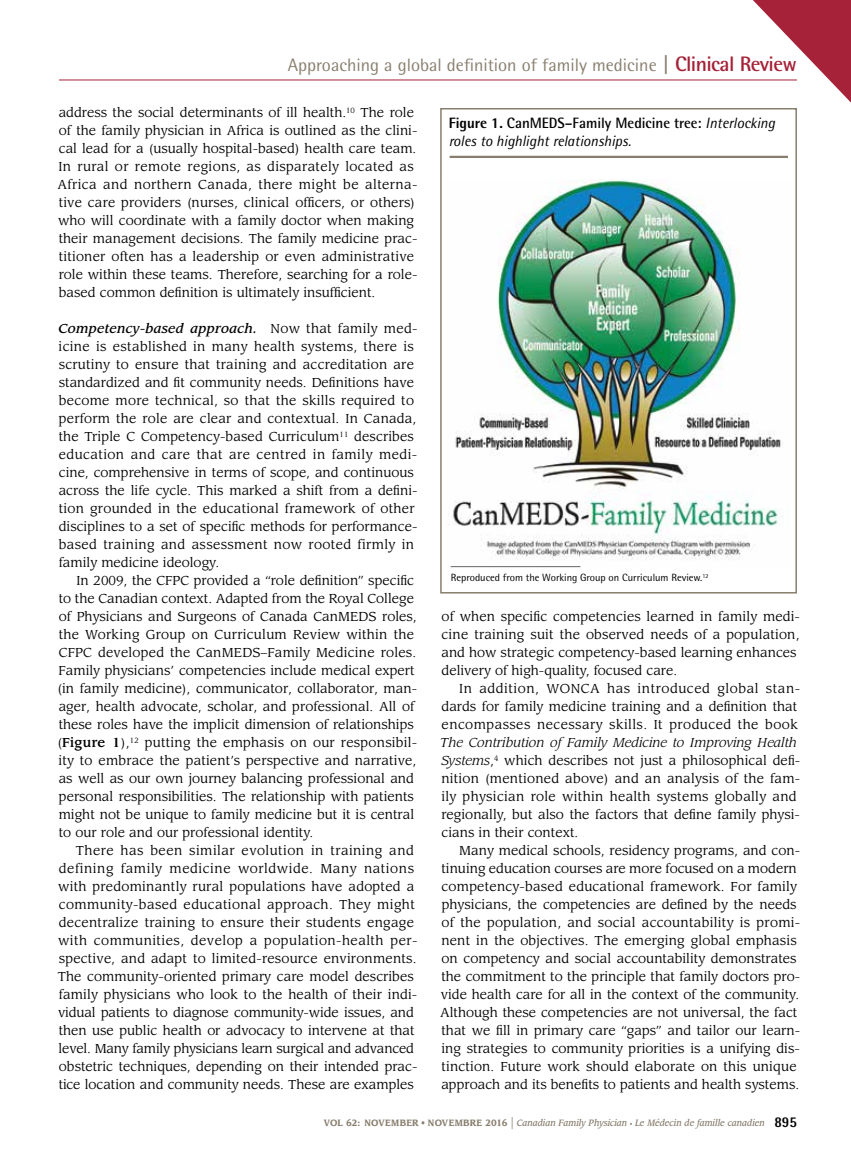
<style>
.page{position:relative;width:851px;height:1161px;background:#fff}
.page>*{position:absolute;margin:0;border:0;box-sizing:border-box;transform-origin:0 0}
.t1{font:18px "Rotis Semi Sans Std";color:#887e6e}
.t2{font:italic 15px/18px "Rotis Semi Sans Std";color:#000}
.t3{font:12.75px/18px "Leawood Std";letter-spacing:.005em;color:#000}
.t4{font:12.75px/18px "Leawood Std";letter-spacing:.035em;color:#000}
.t5{font:10.5px "Rotis Semi Sans Std";color:#000}
.t6{font:italic 500 9px "Leawood Std";color:#887e6e;scale:.9 1}
.s1{font-weight:700;font-size:21px}
.s2{font-weight:700;font-size:21px;color:#a52238}
.s3{font-weight:500;font-style:italic}
.s4{font-weight:500}
.s5{font-weight:800;font-style:normal}
.s6{font-weight:700;font-style:normal}
.s7{font-style:italic}
.s8{font-weight:400;font-style:normal}
.s9{font-weight:400;font-style:normal;font-size:15px}
.s10{font-style:normal;font-size:6px}
.s11{font-family:"Rotis Semi Sans Std";font-weight:800;font-style:normal;font-size:15px;color:#000}
</style>
<div class="page">
<hr style="left:59px;top:80px;width:737px;height:1px;background:#a52238">
<svg style="left:733px;top:0;width:117px;height:134px"></svg>
<div style="left:441px;top:109px;width:355px;height:484px;background:#fff"></div>
<hr style="left:449px;top:156px;width:338px;height:2px;background:#887e6e">
<img style="left:450px;top:180px;width:331px;height:387px">
<hr style="left:451px;top:566px;width:129px;height:1px;background:#6d6e71">
<div style="left:440px;top:108px;width:356px;height:486px;border:2px solid #887e6e"></div>
<h1 class="t1" style="left:288px;top:54px;width:510px">Approaching a global definition of family medicine <span class="s1">|</span> <span class="s2">Clinical Review</span></h1>
<p class="t3" style="left:57px;top:104px;width:361px">address the social determinants of ill health.<sup>10</sup> The role of the family physician in Africa is outlined as the clini&shy;cal lead for a (usually hospital-based) health care team.<br>In rural or remote regions, as disparately located as Africa and northern Canada, there might be alterna&shy;tive care providers (nurses, clinical officers, or others) who will coordinate with a family doctor when making their management decisions. The family medicine prac&shy;titioner often has a leadership or even administrative role within these teams. Therefore, searching for a role&shy;based common definition is ultimately insufficient.</p>
<p class="t3" style="left:58px;top:320px;width:360px"><span class="s3">Competency-based approach.</span> Now that family med&shy;icine is established in many health systems, there is scrutiny to ensure that training and accreditation are standardized and fit community needs. Definitions have become more technical, so that the skills required to perform the role are clear and contextual. In Canada, the Triple C Competency-based Curriculum<sup>11</sup> describes education and care that are centred in family medi&shy;cine, comprehensive in terms of scope, and continuous across the life cycle. This marked a shift from a defini&shy;tion grounded in the educational framework of other disciplines to a set of specific methods for performance&shy;based training and assessment now rooted firmly in family medicine ideology.</p>
<p class="t3" style="left:58px;top:572px;width:361px;text-indent:19px">In 2009, the CFPC provided a “role definition” specific to the Canadian context. Adapted from the Royal College of Physicians and Surgeons of Canada CanMEDS roles, the Working Group on Curriculum Review within the CFPC developed the CanMEDS–Family Medicine roles.<br>Family physicians’ competencies include medical expert (in family medicine), communicator, collaborator, man&shy;ager, health advocate, scholar, and professional. All of these roles have the implicit dimension of relationships (<span class="s4">Figure 1</span>),<sup>12</sup> putting the emphasis on our responsibil&shy;ity to embrace the patient’s perspective and narrative, as well as our own journey balancing professional and personal responsibilities. The relationship with patients might not be unique to family medicine but it is central to our role and our professional identity.</p>
<p class="t3" style="left:58px;top:842px;width:361px;text-indent:18px">There has been similar evolution in training and defining family medicine worldwide. Many nations with predominantly rural populations have adopted a community-based educational approach. They might decentralize training to ensure their students engage with communities, develop a population-health per&shy;spective, and adapt to limited-resource environments.<br>The community-oriented primary care model describes family physicians who look to the health of their indi&shy;vidual patients to diagnose community-wide issues, and then use public health or advocacy to intervene at that level. Many family physicians learn surgical and advanced obstetric techniques, depending on their intended prac&shy;tice location and community needs. These are examples</p>
<p class="t2" style="left:449px;top:114px;width:328px"><span class="s5">Figure 1.</span> <span class="s6">CanMEDS–Family Medicine tree:</span> Interlocking roles to highlight relationships.</p>
<p class="t5" style="left:451px;top:571px;width:259px">Reproduced from the Working Group on Curriculum Review.<sup>12</sup></p>
<p class="t3" style="left:441px;top:608px;width:360px">of when specific competencies learned in family medi&shy;cine training suit the observed needs of a population, and how strategic competency-based learning enhances delivery of high-quality, focused care.</p>
<p class="t4" style="left:441px;top:680px;width:360px;text-indent:18px">In addition, WONCA has introduced global stan&shy;dards for family medicine training and a definition that encompasses necessary skills. It produced the book</p>
<p class="t3" style="left:440px;top:734px;width:361px"><span class="s7">The Contribution of Family Medicine to Improving Health Systems</span>,<sup>4</sup> which describes not just a philosophical defi&shy;nition (mentioned above) and an analysis of the fam&shy;ily physician role within health systems globally and regionally, but also the factors that define family physi&shy;cians in their context.</p>
<p class="t3" style="left:440px;top:842px;width:362px;text-indent:19px">Many medical schools, residency programs, and con&shy;tinuing education courses are more focused on a modern competency-based educational framework. For family physicians, the competencies are defined by the needs of the population, and social accountability is promi&shy;nent in the objectives. The emerging global emphasis on competency and social accountability demonstrates the commitment to the principle that family doctors pro&shy;vide health care for all in the context of the community.<br>Although these competencies are not universal, the fact that we fill in primary care “gaps” and tailor our learn&shy;ing strategies to community priorities is a unifying dis&shy;tinction. Future work should elaborate on this unique approach and its benefits to patients and health systems.</p>
<p class="t6" style="left:324px;top:1118px;width:527px"><span class="s6">VOL 62: NOVEMBER</span> <span class="s8">•</span> <span class="s6">NOVEMBRE 2016</span> <span class="s9">|</span> Canadian Family Physician <span class="s10">•</span> Le Médecin de famille canadien <span class="s11">895</span></p>
</div>
